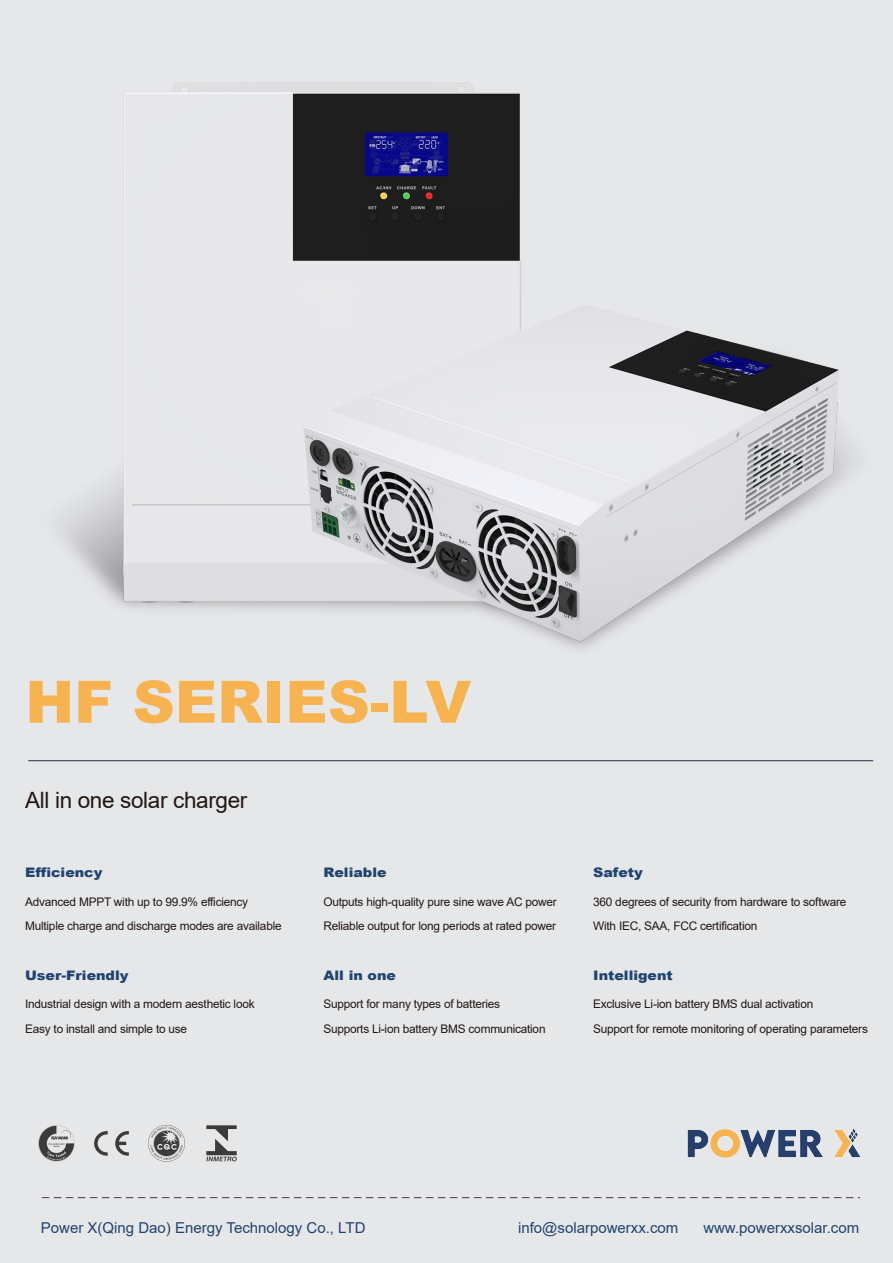
<style>
.page{position:relative;width:893px;height:1263px;background:#fff}
.page>*{position:absolute;margin:0;border:0;box-sizing:border-box;transform-origin:0 0}
.t1{font:900 58.5px "Arial";color:#f6b350}
.t2{font:22.5px "Arial";letter-spacing:-.015em;color:#221713}
.t3{font:15px "Arial";color:#204470}
.t4{font:900 13.2px "Arial";color:#204470;scale:1.08 1}
.t5{font:11.85px/24.5px "Arial";letter-spacing:-.02em;color:#221713}
</style>
<div class="page">
<div style="left:0;top:0;width:892px;height:1263px;background:#e6e7e9"></div>
<hr style="left:28px;top:760px;width:845px;height:1px;background:#252d44">
<svg style="left:42px;top:1197px;width:620px;height:1px"></svg>
<img style="left:665px;top:1129px;width:196px;height:70px">
<svg style="left:115px;top:1131px;width:14px;height:25px"></svg>
<svg style="left:94px;top:1131px;width:14px;height:25px"></svg>
<svg style="left:206px;top:1125px;width:31px;height:36px"></svg>
<svg style="left:38px;top:1125px;width:36px;height:36px"></svg>
<svg style="left:148px;top:1125px;width:37px;height:37px"></svg>
<img style="left:60px;top:28px;width:833px;height:626px">
<h1 class="t1" style="left:25px;top:659px;width:447px">HF SERIES-LV</h1>
<h2 class="t2" style="left:25px;top:785px;width:224px">All in one solar charger</h2>
<p class="t4" style="left:25px;top:863px;width:73px">Efficiency</p>
<p class="t4" style="left:323px;top:863px;width:60px">Reliable</p>
<p class="t4" style="left:593px;top:863px;width:48px">Safety</p>
<p class="t5" style="left:25px;top:889px;width:258px">Advanced MPPT with up to 99.9% efficiency<br>Multiple charge and discharge modes are available</p>
<p class="t5" style="left:323px;top:889px;width:235px">Outputs high-quality pure sine wave AC power<br>Reliable output for long periods at rated power</p>
<p class="t5" style="left:593px;top:889px;width:255px">360 degrees of security from hardware to software<br>With IEC, SAA, FCC certification</p>
<p class="t4" style="left:25px;top:966px;width:97px">User-Friendly</p>
<p class="t4" style="left:323px;top:966px;width:69px">All in one</p>
<p class="t4" style="left:593px;top:966px;width:75px">Intelligent</p>
<p class="t5" style="left:25px;top:992px;width:231px">Industrial design with a modern aesthetic look<br>Easy to install and simple to use</p>
<p class="t5" style="left:323px;top:992px;width:224px">Support for many types of batteries<br>Supports Li-ion battery BMS communication</p>
<p class="t5" style="left:593px;top:992px;width:276px">Exclusive Li-ion battery BMS dual activation<br>Support for remote monitoring of operating parameters</p>
<p class="t3" style="left:41px;top:1217px;width:326px">Power X(Qing Dao) Energy Technology Co., LTD</p>
<p class="t3" style="left:518px;top:1217px;width:162px">info@solarpowerxx.com</p>
<p class="t3" style="left:703px;top:1217px;width:157px">www.powerxxsolar.com</p>
</div>
